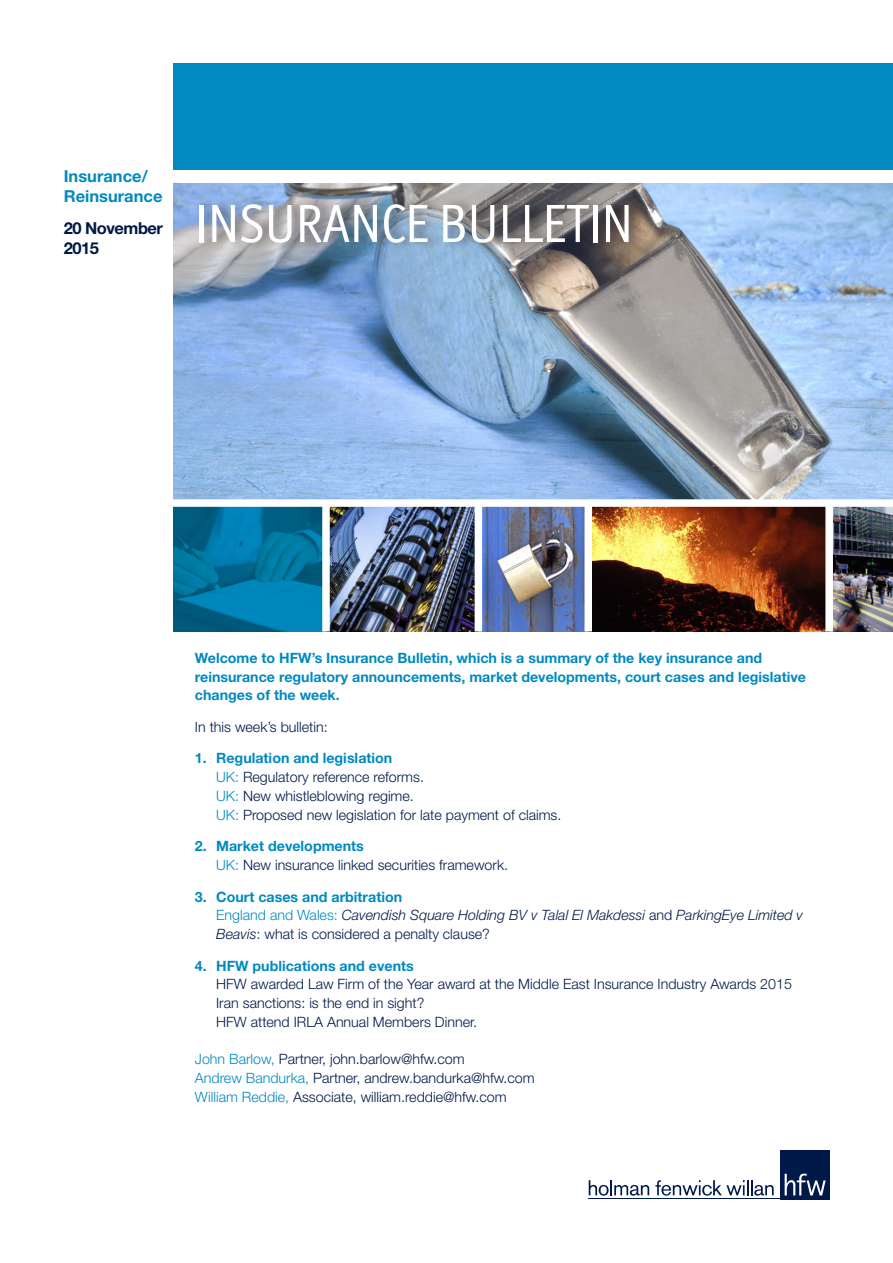
<style>
.page{position:relative;width:893px;height:1263px;background:#fff}
.page>*{position:absolute;margin:0;border:0;box-sizing:border-box;transform-origin:0 0}
.t1{font:54px "Officina Display ITC Std";color:#fff}
.t2{font:700 16.5px/19.8px "Helvetica Neue LT Std";color:#008ac0}
.t3{font:700 16.5px/19.8px "Helvetica Neue LT Std";letter-spacing:-.03em;color:#001948}
.t4{font:300 14.25px/18.8px "Helvetica Neue LT Std";color:#001948}
.t5{font:700 14.25px/18.8px "Helvetica Neue LT Std";color:#008ac0}
.t6{font:italic 300 14.25px/18.8px "Helvetica Neue LT Std";color:#001948}
.s1{font-weight:700;color:#008ac0}
.s2{color:#008ac0}
.s3{font-weight:700;font-style:normal;color:#008ac0}
.s4{font-style:normal;color:#008ac0}
.s5{font-style:normal}
</style>
<div class="page">
<img style="left:174px;top:183px;width:719px;height:316px">
<div style="left:780px;top:1150px;width:49px;height:49px;background:#001948"></div>
<svg style="left:589px;top:1180px;width:60px;height:16px"></svg>
<svg style="left:655px;top:1180px;width:119px;height:16px"></svg>
<svg style="left:785px;top:1174px;width:41px;height:21px"></svg>
<hr style="left:588px;top:1198px;width:241px;height:1px;background:#001948">
<div style="left:174px;top:64px;width:719px;height:106px;background:#008ac0"></div>
<img style="left:174px;top:507px;width:148px;height:124px">
<img style="left:330px;top:507px;width:145px;height:124px">
<img style="left:482px;top:507px;width:102px;height:124px">
<svg style="left:592px;top:507px;width:233px;height:124px"></svg>
<img style="left:833px;top:507px;width:60px;height:124px">
<div style="left:196px;top:195px;width:448px;height:56px;background:#231f20;opacity:.5"></div>
<p class="t2" style="left:64px;top:166px;width:100px">Insurance/<br>Reinsurance</p>
<p class="t3" style="left:64px;top:218px;width:101px">20 November<br>2015</p>
<h1 class="t1" style="left:195px;top:192px;width:440px">INSURANCE BULLETIN</h1>
<p class="t5" style="left:195px;top:648px;width:613px">Welcome to HFW’s Insurance Bulletin, which is a summary of the key insurance and reinsurance regulatory announcements, market developments, court cases and legislative changes of the week.</p>
<p class="t4" style="left:195px;top:717px;width:134px">In this week’s bulletin:</p>
<p class="t4" style="left:216px;top:749px;width:347px;text-indent:-21px"><span class="s1">1. Regulation and legislation<br></span><span class="s2">UK:</span> Regulatory reference reforms.<br><span class="s2">UK:</span> New whistleblowing regime.<br><span class="s2">UK:</span> Proposed new legislation for late payment of claims.</p>
<p class="t4" style="left:216px;top:836px;width:293px;text-indent:-21px"><span class="s1">2. Market developments<br></span><span class="s2">UK:</span> New insurance linked securities framework.</p>
<p class="t6" style="left:216px;top:887px;width:589px;text-indent:-21px"><span class="s3">3. Court cases and arbitration<br></span><span class="s4">England and Wales:</span> Cavendish Square Holding BV v Talal El Makdessi <span class="s5">and</span> ParkingEye Limited v<br>Beavis<span class="s5">: what is considered a penalty clause?</span></p>
<p class="t5" style="left:195px;top:956px;width:220px">4. HFW publications and events</p>
<p class="t4" style="left:216px;top:974px;width:577px">HFW awarded Law Firm of the Year award at the Middle East Insurance Industry Awards 2015<br>Iran sanctions: is the end in sight?<br>HFW attend IRLA Annual Members Dinner.</p>
<p class="t4" style="left:195px;top:1049px;width:341px"><span class="s2">John Barlow,</span> Partner, john.barlow@hfw.com<br><span class="s2">Andrew Bandurka,</span> Partner, andrew.bandurka@hfw.com<br><span class="s2">William Reddie,</span> Associate, william.reddie@hfw.com</p>
</div>
